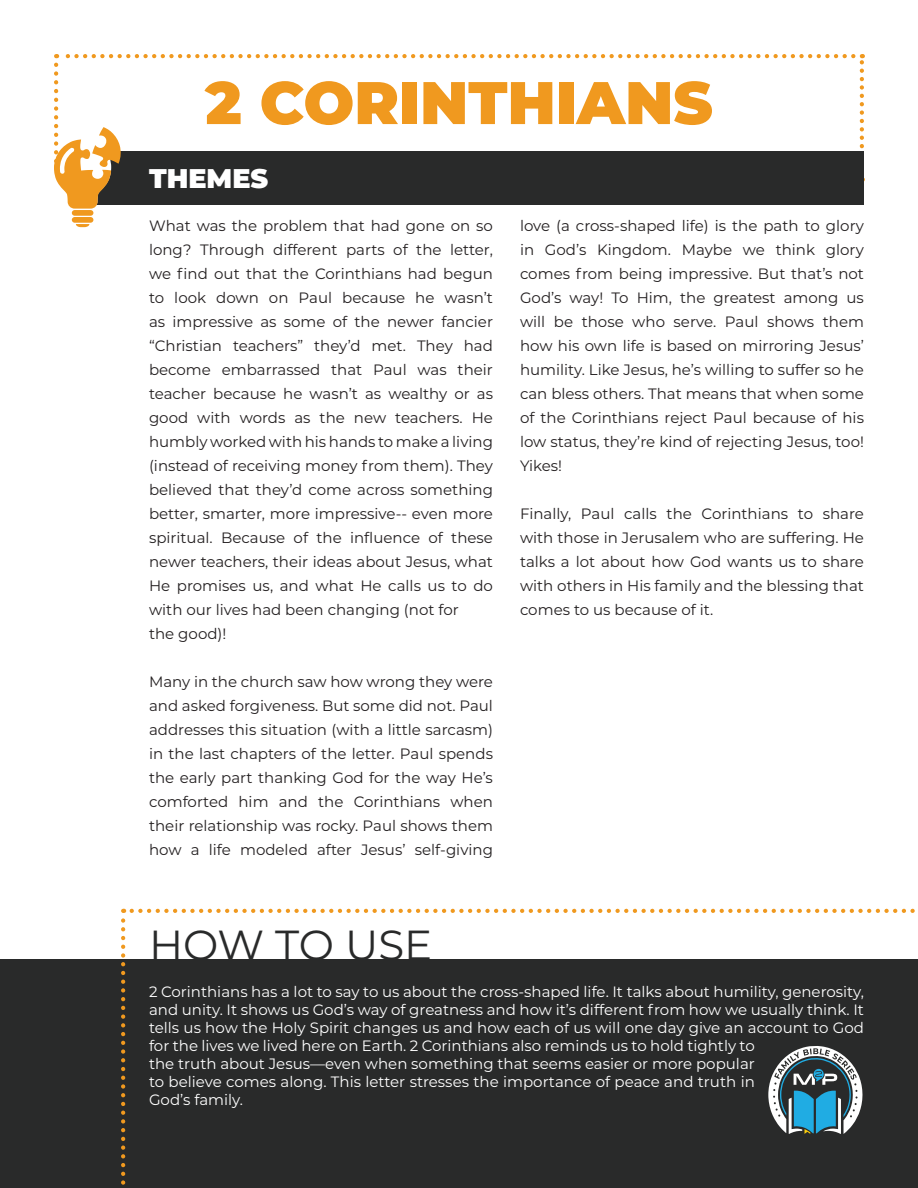
<style>
.page{position:relative;width:918px;height:1188px;background:#fff}
.page>*{position:absolute;margin:0;border:0;box-sizing:border-box;transform-origin:0 0}
.t1{font:900 60px "Montserrat";color:#f0991f}
.t2{font:42px "Montserrat";color:#292a2a}
.t3{font:900 27px "Montserrat";color:#fff}
.t4{font:15px/24px "Montserrat";color:#231f20;text-align:justify}
.t5{font:15px/18px "Montserrat";color:#fff}
</style>
<div class="page">
<div style="left:0;top:959px;width:918px;height:229px;background:#292a2a"></div>
<svg style="left:121px;top:909px;width:4px;height:276px"></svg>
<svg style="left:132px;top:909px;width:783px;height:4px"></svg>
<div style="left:72px;top:210px;width:21px;height:6px;background:#f0991f;border-radius:3px"></div>
<div style="left:72px;top:217px;width:21px;height:6px;background:#f0991f;border-radius:3px"></div>
<svg style="left:76px;top:224px;width:13px;height:3px"></svg>
<svg style="left:54px;top:54px;width:810px;height:155px"></svg>
<svg style="left:768px;top:1046px;width:94px;height:88px"></svg>
<p class="t1" style="left:205px;top:58px;width:509px">2 CORINTHIANS</p>
<p class="t3" style="left:149px;top:158px;width:121px">THEMES</p>
<p class="t4" style="left:149px;top:213px;width:346px">What was the problem that had gone on so long? Through different parts of the letter, we find out that the Corinthians had begun to look down on Paul because he wasn’t as impressive as some of the newer fancier “Christian teachers” they’d met. They had become embarrassed that Paul was their teacher because he wasn’t as wealthy or as good with words as the new teachers. He humbly worked with his hands to make a living (instead of receiving money from them). They believed that they’d come across something better, smarter, more impressive-- even more spiritual. Because of the influence of these newer teachers, their ideas about Jesus, what He promises us, and what He calls us to do with our lives had been changing (not for</p>
<p class="t4" style="left:149px;top:621px;width:79px">the good)!</p>
<p class="t4" style="left:149px;top:669px;width:346px">Many in the church saw how wrong they were and asked forgiveness. But some did not. Paul addresses this situation (with a little sarcasm) in the last chapters of the letter. Paul spends the early part thanking God for the way He’s comforted him and the Corinthians when their relationship was rocky. Paul shows them how a life modeled after Jesus’ self-giving</p>
<p class="t4" style="left:520px;top:213px;width:346px">love (a cross-shaped life) is the path to glory in God’s Kingdom. Maybe we think glory comes from being impressive. But that’s not God’s way! To Him, the greatest among us will be those who serve. Paul shows them how his own life is based on mirroring Jesus’ humility. Like Jesus, he’s willing to suffer so he can bless others. That means that when some of the Corinthians reject Paul because of his low status, they’re kind of rejecting Jesus, too!<br>Yikes!</p>
<p class="t4" style="left:520px;top:501px;width:345px">Finally, Paul calls the Corinthians to share with those in Jerusalem who are suffering. He talks a lot about how God wants us to share with others in His family and the blessing that comes to us because of it.</p>
<p class="t2" style="left:149px;top:917px;width:285px">HOW TO USE</p>
<p class="t5" style="left:149px;top:982px;width:717px">2 Corinthians has a lot to say to us about the cross-shaped life. It talks about humility, generosity, and unity. It shows us God’s way of greatness and how it’s different from how we usually think. It tells us how the Holy Spirit changes us and how each of us will one day give an account to God for the lives we lived here on Earth. 2 Corinthians also reminds us to hold tightly to<br>the truth about Jesus—even when something that seems easier or more popular<br>to believe comes along. This letter stresses the importance of peace and truth in<br>God’s family.</p>
</div>
